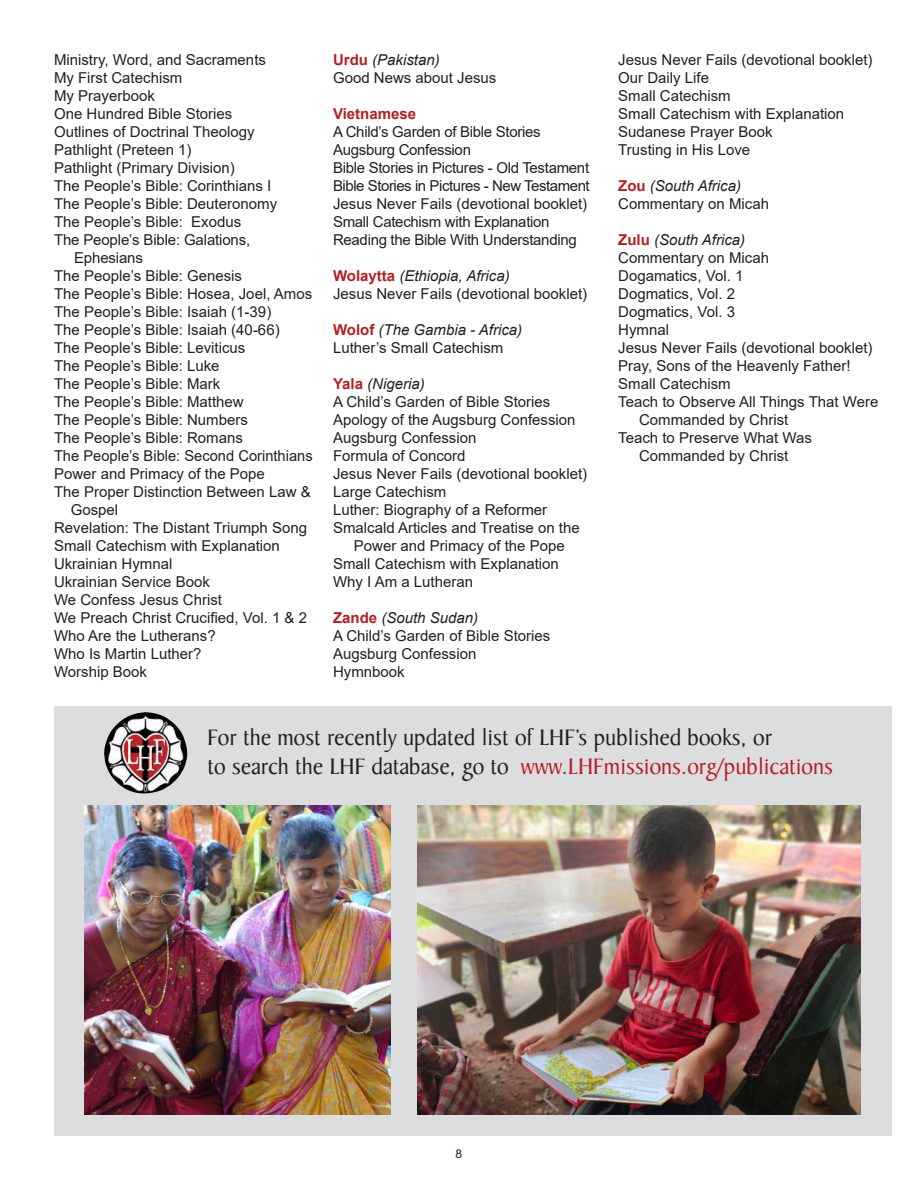
<style>
.page{position:relative;width:918px;height:1188px;background:#fff}
.page>*{position:absolute;margin:0;border:0;box-sizing:border-box;transform-origin:0 0}
.t1{font:24px/28.8px "Baker Signet LT";color:#231f20}
.t2{font:15px/18px "Arial";color:#231f20}
.t3{font:15px/18px "Arial";letter-spacing:-.02em;color:#231f20}
.t4{font:italic 15px "Arial";color:#231f20}
.t5{font:700 15px "Arial";color:#b91d21}
.t6{font:12px "Arial";color:#231f20}
.s1{font-weight:700;color:#b91d21}
.s2{font-style:italic}
.s3{font-weight:700;font-style:normal;color:#b91d21}
.s4{color:#b91d21}
</style>
<div class="page">
<div style="left:54px;top:707px;width:837px;height:429px;background:#dcdddf"></div>
<img style="left:104px;top:712px;width:40px;height:56px">
<img style="left:85px;top:805px;width:306px;height:309px">
<img style="left:417px;top:805px;width:443px;height:309px">
<p class="t2" style="left:54px;top:52px;width:214px">Ministry, Word, and Sacraments</p>
<p class="t2" style="left:54px;top:70px;width:130px">My First Catechism</p>
<p class="t2" style="left:54px;top:88px;width:102px">My Prayerbook</p>
<p class="t2" style="left:54px;top:106px;width:180px">One Hundred Bible Stories</p>
<p class="t2" style="left:54px;top:124px;width:202px">Outlines of Doctrinal Theology</p>
<p class="t2" style="left:54px;top:142px;width:139px">Pathlight (Preteen 1)</p>
<p class="t2" style="left:54px;top:160px;width:182px">Pathlight (Primary Division)</p>
<p class="t2" style="left:54px;top:178px;width:219px">The People’s Bible: Corinthians I</p>
<p class="t2" style="left:54px;top:196px;width:225px">The People’s Bible: Deuteronomy</p>
<p class="t2" style="left:54px;top:214px;width:189px">The People’s Bible: Exodus</p>
<p class="t2" style="left:54px;top:232px;width:198px">The People’s Bible: Galations,</p>
<p class="t2" style="left:74px;top:250px;width:70px">Ephesians</p>
<p class="t2" style="left:54px;top:268px;width:190px">The People’s Bible: Genesis</p>
<p class="t2" style="left:54px;top:286px;width:260px">The People’s Bible: Hosea, Joel, Amos</p>
<p class="t2" style="left:54px;top:304px;width:219px">The People’s Bible: Isaiah (1-39)</p>
<p class="t2" style="left:54px;top:322px;width:227px">The People’s Bible: Isaiah (40-66)</p>
<p class="t2" style="left:54px;top:340px;width:193px">The People’s Bible: Leviticus</p>
<p class="t2" style="left:54px;top:358px;width:167px">The People’s Bible: Luke</p>
<p class="t2" style="left:54px;top:376px;width:168px">The People’s Bible: Mark</p>
<p class="t2" style="left:54px;top:394px;width:191px">The People’s Bible: Matthew</p>
<p class="t2" style="left:54px;top:412px;width:195px">The People’s Bible: Numbers</p>
<p class="t2" style="left:54px;top:430px;width:190px">The People’s Bible: Romans</p>
<p class="t2" style="left:54px;top:448px;width:260px">The People’s Bible: Second Corinthians</p>
<p class="t2" style="left:54px;top:466px;width:212px">Power and Primacy of the Pope</p>
<p class="t2" style="left:54px;top:484px;width:258px">The Proper Distinction Between Law &amp;</p>
<p class="t2" style="left:71px;top:502px;width:49px">Gospel</p>
<p class="t2" style="left:54px;top:520px;width:255px">Revelation: The Distant Triumph Song</p>
<p class="t2" style="left:54px;top:538px;width:227px">Small Catechism with Explanation</p>
<p class="t2" style="left:54px;top:556px;width:120px">Ukrainian Hymnal</p>
<p class="t2" style="left:54px;top:574px;width:157px">Ukrainian Service Book</p>
<p class="t2" style="left:54px;top:592px;width:170px">We Confess Jesus Christ</p>
<p class="t2" style="left:54px;top:609px;width:255px">We Preach Christ Crucified, Vol. 1 &amp; 2</p>
<p class="t2" style="left:54px;top:628px;width:163px">Who Are the Lutherans?</p>
<p class="t2" style="left:54px;top:646px;width:149px">Who Is Martin Luther?</p>
<p class="t2" style="left:54px;top:664px;width:95px">Worship Book</p>
<p class="t2" style="left:333px;top:52px;width:165px"><span class="s1">Urdu</span> <span class="s2">(Pakistan)<br></span>Good News about Jesus</p>
<p class="t5" style="left:333px;top:108px;width:85px">Vietnamese</p>
<p class="t3" style="left:333px;top:124px;width:258px">A Child’s Garden of Bible Stories Augsburg Confession<br>Bible Stories in Pictures - Old Testament Bible Stories in Pictures - New Testament Jesus Never Fails (devotional booklet)<br>Small Catechism with Explanation Reading the Bible With Understanding</p>
<p class="t2" style="left:333px;top:268px;width:256px"><span class="s1">Wolaytta</span> <span class="s2">(Ethiopia, Africa)<br></span>Jesus Never Fails (devotional booklet)</p>
<p class="t2" style="left:333px;top:322px;width:191px"><span class="s1">Wolof</span> <span class="s2">(The Gambia - Africa)<br></span>Luther’s Small Catechism</p>
<p class="t4" style="left:333px;top:378px;width:93px"><span class="s3">Yala</span> (Nigeria)</p>
<p class="t2" style="left:333px;top:394px;width:219px">A Child’s Garden of Bible Stories</p>
<p class="t2" style="left:333px;top:412px;width:244px">Apology of the Augsburg Confession</p>
<p class="t2" style="left:333px;top:430px;width:145px">Augsburg Confession</p>
<p class="t2" style="left:333px;top:448px;width:134px">Formula of Concord</p>
<p class="t2" style="left:333px;top:466px;width:256px">Jesus Never Fails (devotional booklet)</p>
<p class="t2" style="left:333px;top:484px;width:115px">Large Catechism</p>
<p class="t2" style="left:333px;top:502px;width:216px">Luther: Biography of a Reformer</p>
<p class="t2" style="left:333px;top:520px;width:248px">Smalcald Articles and Treatise on the</p>
<p class="t2" style="left:354px;top:538px;width:212px">Power and Primacy of the Pope</p>
<p class="t2" style="left:333px;top:556px;width:227px">Small Catechism with Explanation</p>
<p class="t2" style="left:333px;top:574px;width:142px">Why I Am a Lutheran</p>
<p class="t2" style="left:333px;top:610px;width:219px"><span class="s1">Zande</span> <span class="s2">(South Sudan)<br></span>A Child’s Garden of Bible Stories<br>Augsburg Confession<br>Hymnbook</p>
<p class="t2" style="left:618px;top:52px;width:256px">Jesus Never Fails (devotional booklet)<br>Our Daily Life<br>Small Catechism<br>Small Catechism with Explanation<br>Sudanese Prayer Book<br>Trusting in His Love</p>
<p class="t2" style="left:618px;top:178px;width:152px"><span class="s1">Zou</span> <span class="s2">(South Africa)<br></span>Commentary on Micah</p>
<p class="t4" style="left:618px;top:234px;width:128px"><span class="s3">Zulu</span> (South Africa)</p>
<p class="t2" style="left:618px;top:250px;width:152px">Commentary on Micah</p>
<p class="t2" style="left:618px;top:268px;width:127px">Dogamatics, Vol. 1</p>
<p class="t2" style="left:618px;top:286px;width:118px">Dogmatics, Vol. 2</p>
<p class="t2" style="left:618px;top:304px;width:118px">Dogmatics, Vol. 3</p>
<p class="t2" style="left:618px;top:322px;width:52px">Hymnal</p>
<p class="t2" style="left:618px;top:340px;width:256px">Jesus Never Fails (devotional booklet)</p>
<p class="t2" style="left:618px;top:358px;width:234px">Pray, Sons of the Heavenly Father!</p>
<p class="t2" style="left:618px;top:376px;width:114px">Small Catechism</p>
<p class="t2" style="left:618px;top:394px;width:262px">Teach to Observe All Things That Were</p>
<p class="t2" style="left:639px;top:412px;width:151px">Commanded by Christ</p>
<p class="t2" style="left:618px;top:430px;width:195px">Teach to Preserve What Was</p>
<p class="t2" style="left:639px;top:448px;width:151px">Commanded by Christ</p>
<h1 class="t1" style="left:208px;top:726px;width:627px">For the most recently updated list of LHF’s published books, or<br>to search the LHF database, go to <span class="s4">www.LHFmissions.org/publications</span></h1>
<p class="t6" style="left:456px;top:1149px;width:8px">8</p>
</div>
